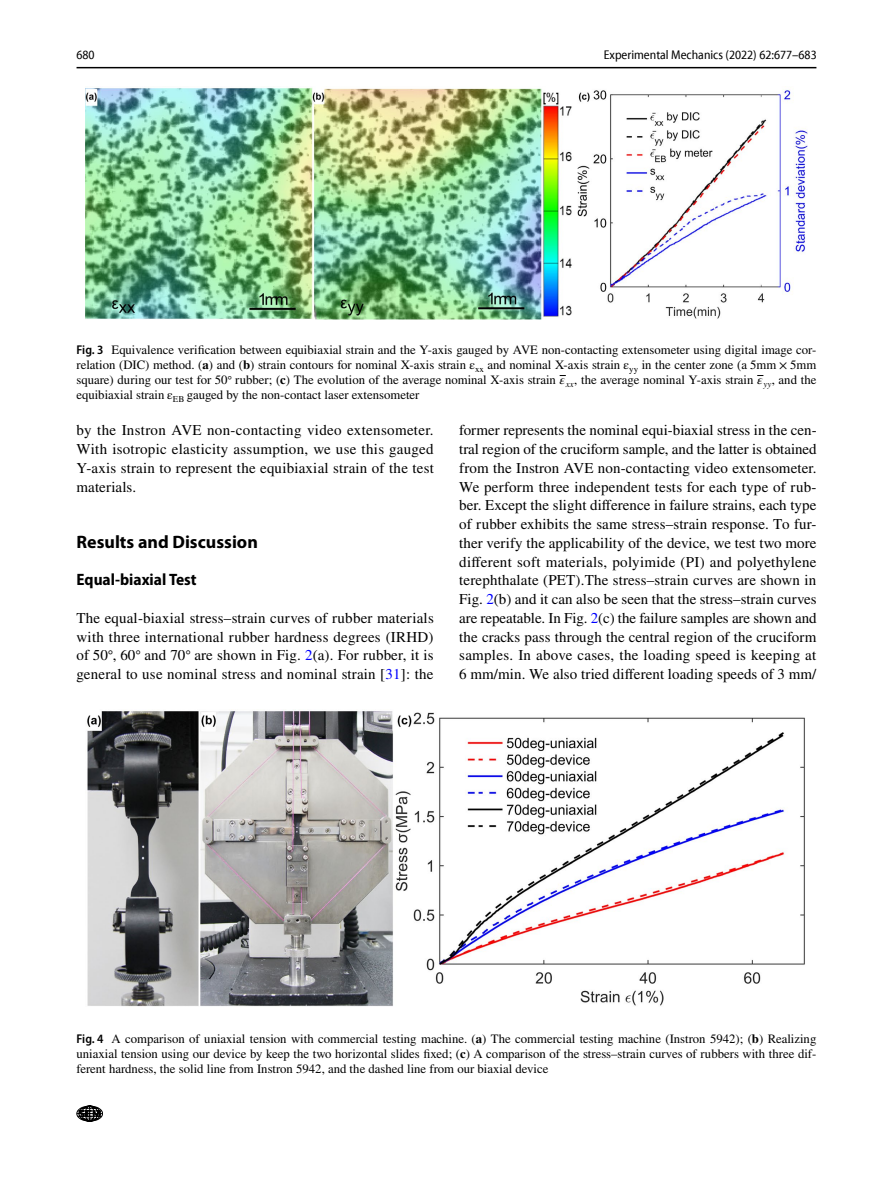
<style>
.page{position:relative;width:893px;height:1187px;background:#fff}
.page>*{position:absolute;margin:0;border:0;box-sizing:border-box;transform-origin:0 0}
.t1{font:700 18px "Myriad Pro";color:#000}
.t2{font:700 semi-condensed 16.5px "Myriad Pro";color:#000}
.t3{font:15px/18.8px "STIX";letter-spacing:.01em;color:#000;text-align:justify}
.t4{font:12.75px/15px "STIX";color:#000;text-align:justify}
.t5{font:semi-condensed 12.75px "Myriad Pro Unic";color:#000}
.s1{font-family:"Myriad Pro";font-weight:600;font-stretch:semi-condensed}
.s2{font-weight:700}
.s3{font-family:"STIX Math Regular 3"}
.s4{font-family:"STIX Math Regular 4"}
.s5{font-family:"STIX General Regular 6"}
.s6{font-family:"STIX Math Regular 5"}
.s7{font-family:"STIX General Regular 7"}
.s8{font-family:"STIX Math";font-style:italic}
.s9{font-family:"STIX Math Italic 2"}
.s10{font-family:"STIX Math Regular 6"}
.s11{font-family:"STIX General Regular 8"}
.s12{font-family:"STIX General Regular 9"}
.s13{font-family:"STIX General Regular 10"}
.s14{color:#00f}
</style>
<div class="page">
<hr style="left:77px;top:67px;width:739px;height:1px;background:#000">
<svg style="left:77px;top:1105px;width:26px;height:16px"></svg>
<img style="left:85px;top:87px;width:723px;height:232px">
<img style="left:87px;top:709px;width:718px;height:298px">
<p class="t5" style="left:76px;top:50px;width:20px">680</p>
<p class="t5" style="left:604px;top:50px;width:214px">Experimental Mechanics (2022) 62:677–683</p>
<p class="t4" style="left:77px;top:343px;width:741px"><span class="s1">Fig. 3</span> Equivalence verification between equibiaxial strain and the Y-axis gauged by AVE non-contacting extensometer using digital image cor&shy;relation (DIC) method. (<span class="s2">a</span>) and (<span class="s2">b</span>) strain contours for nominal X-axis strain <span class="s3">ε</span><sub>xx</sub> and nominal X-axis strain <span class="s4">ε</span><sub>yy</sub> in the center zone (a <span class="s5">5</span><span class="s6">mm ×</span> <span class="s5">5</span><span class="s6">mm </span>square) during our test for <span class="s7">50</span><sup>◦</sup> rubber; (<span class="s2">c</span>) The evolution of the average nominal X-axis strain <span class="s8">𝜀</span><sub>xx</sub>, the average nominal Y-axis strain <span class="s9">𝜀</span><sub>yy</sub>, and the equibiaxial strain <span class="s10">ε</span><sub>EB</sub> gauged by the non-contact laser extensometer</p>
<p class="t3" style="left:77px;top:422px;width:359px">by the Instron AVE non-contacting video extensometer.<br>With isotropic elasticity assumption, we use this gauged Y-axis strain to represent the equibiaxial strain of the test materials.</p>
<p class="t1" style="left:77px;top:530px;width:183px">Results and Discussion</p>
<p class="t2" style="left:77px;top:570px;width:122px">Equal‑biaxial Test</p>
<p class="t3" style="left:77px;top:609px;width:359px">The equal-biaxial stress–strain curves of rubber materials with three international rubber hardness degrees (IRHD) of <span class="s11">50</span><sup>◦</sup>, <span class="s12">60</span><sup>◦</sup> and <span class="s13">70</span><sup>◦</sup> are shown in Fig. <span class="s14">2</span>(a). For rubber, it is general to use nominal stress and nominal strain [<span class="s14">31</span>]: the</p>
<p class="t3" style="left:459px;top:422px;width:359px">former represents the nominal equi-biaxial stress in the cen&shy;tral region of the cruciform sample, and the latter is obtained from the Instron AVE non-contacting video extensometer.<br>We perform three independent tests for each type of rub&shy;ber. Except the slight difference in failure strains, each type of rubber exhibits the same stress–strain response. To fur&shy;ther verify the applicability of the device, we test two more different soft materials, polyimide (PI) and polyethylene terephthalate (PET).The stress–strain curves are shown in Fig. <span class="s14">2</span>(b) and it can also be seen that the stress–strain curves are repeatable. In Fig. <span class="s14">2</span>(c) the failure samples are shown and the cracks pass through the central region of the cruciform samples. In above cases, the loading speed is keeping at 6 mm/min. We also tried different loading speeds of 3 mm/</p>
<p class="t4" style="left:77px;top:1031px;width:741px"><span class="s1">Fig. 4</span> A comparison of uniaxial tension with commercial testing machine. (<span class="s2">a</span>) The commercial testing machine (Instron 5942); (<span class="s2">b</span>) Realizing uniaxial tension using our device by keep the two horizontal slides fixed; (<span class="s2">c</span>) A comparison of the stress–strain curves of rubbers with three dif&shy;ferent hardness, the solid line from Instron 5942, and the dashed line from our biaxial device</p>
</div>
